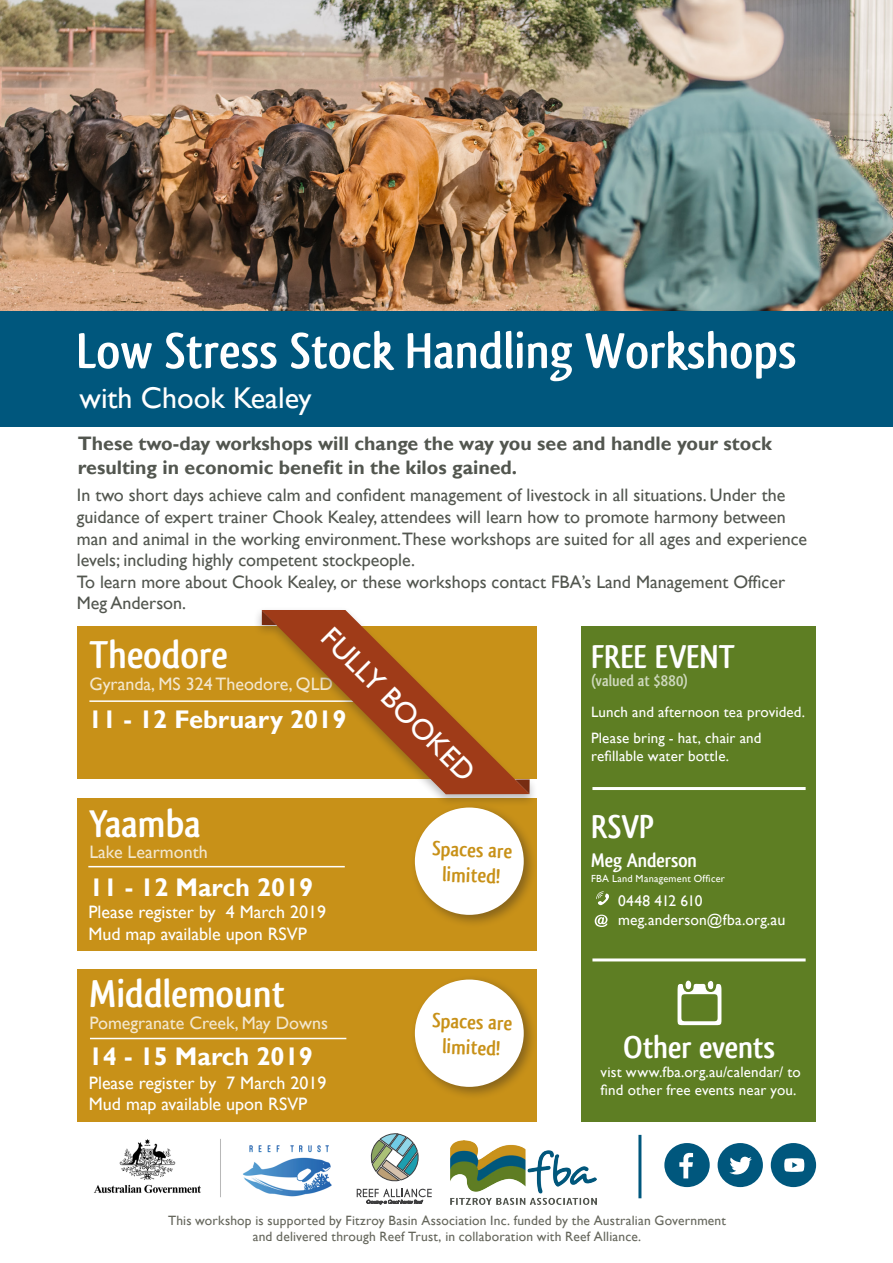
<style>
.page{position:relative;width:893px;height:1263px;background:#fff}
.page>*{position:absolute;margin:0;border:0;box-sizing:border-box;transform-origin:0 0}
.t1{font:700 52.5px "Qlassik";color:#fff}
.t2{font:700 40.5px "Qlassik";color:#fff}
.t3{font:700 34.5px "Qlassik";color:#fff}
.t4{font:700 33px "Qlassik";letter-spacing:-.01em;color:#fff}
.t5{font:30px "Gill Sans";color:#fff}
.t6{font:28.95px "Gill Sans";color:#fff}
.t7{font:700 25.5px "Gill Sans";color:#fff}
.t8{font:700 21.3px/25.7px "Qlassik";color:#c89118;text-align:center}
.t9{font:700 20.55px "Qlassik";letter-spacing:-.005em;color:#fff}
.t10{font:700 19.5px/23.4px "Gill Sans";color:#52564f}
.t11{font:18px/21.6px "Gill Sans";color:#52564f}
.t12{font:18px "Gill Sans";color:#fff}
.t13{font:18px "Gill Sans";color:#f3e7ce}
.t14{font:700 16.5px "Qlassik";letter-spacing:-.005em;color:#fff}
.t15{font:15.45px/18.8px "Gill Sans";letter-spacing:.01em;color:#fff}
.t16{font:15px/18px "Gill Sans";letter-spacing:.01em;color:#fff}
.t17{font:13.5px/16.2px "Gill Sans";letter-spacing:.015em;color:#65665c;text-align:center}
.t18{font:10.35px "Gill Sans";letter-spacing:.025em;color:#fff}
.s1{font-size:16.05px}
</style>
<div class="page">
<img style="left:0;top:0;width:893px;height:311px">
<div style="left:0;top:311px;width:893px;height:115px;background:#00577d"></div>
<img style="left:450px;top:1141px;width:146px;height:63px">
<img style="left:94px;top:1139px;width:238px;height:59px">
<svg style="left:370px;top:1133px;width:49px;height:48px"></svg>
<svg style="left:357px;top:1189px;width:75px;height:15px"></svg>
<div style="left:771px;top:1143px;width:45px;height:44px;background:#00577d;border-radius:50%"></div>
<svg style="left:784px;top:1158px;width:20px;height:14px"></svg>
<div style="left:718px;top:1143px;width:45px;height:44px;background:#00577d;border-radius:50%"></div>
<svg style="left:729px;top:1157px;width:23px;height:17px"></svg>
<div style="left:664px;top:1143px;width:46px;height:44px;background:#00577d;border-radius:50%"></div>
<svg style="left:679px;top:1153px;width:14px;height:25px"></svg>
<div style="left:581px;top:626px;width:235px;height:495px;background:#5e7e23"></div>
<div style="left:77px;top:626px;width:459px;height:152px;background:#c89118"></div>
<div style="left:77px;top:799px;width:459px;height:152px;background:#c89118"></div>
<div style="left:77px;top:969px;width:459px;height:152px;background:#c89118"></div>
<hr style="left:89px;top:700px;width:326px;height:2px;background:#fff">
<hr style="left:88px;top:866px;width:257px;height:1px;background:#fff">
<hr style="left:90px;top:1038px;width:256px;height:1px;background:#fff">
<hr style="left:592px;top:787px;width:214px;height:3px;background:#fff">
<hr style="left:592px;top:958px;width:214px;height:3px;background:#fff">
<svg style="left:595px;top:915px;width:12px;height:12px"></svg>
<svg style="left:596px;top:891px;width:13px;height:14px"></svg>
<div style="left:410px;top:803px;width:127px;height:125px;background:#231f20;opacity:.4"></div>
<div style="left:415px;top:807px;width:109px;height:108px;background:#fff;border-radius:50%"></div>
<div style="left:410px;top:975px;width:127px;height:125px;background:#231f20;opacity:.4"></div>
<div style="left:415px;top:979px;width:109px;height:108px;background:#fff;border-radius:50%"></div>
<svg style="left:677px;top:980px;width:44px;height:45px"></svg>
<hr style="left:638px;top:1135px;width:3px;height:63px;background:#00577d">
<div style="left:254px;top:606px;width:284px;height:201px;background:#231f20;opacity:.3"></div>
<svg style="left:262px;top:610px;width:268px;height:184px"></svg>
<svg style="left:262px;top:610px;width:14px;height:15px"></svg>
<p class="t1" style="left:76px;top:320px;width:722px">Low Stress Stock Handling Workshops</p>
<p class="t5" style="left:80px;top:380px;width:234px">with Chook Kealey</p>
<p class="t10" style="left:78px;top:433px;width:695px">These two-day workshops will change the way you see and handle your stock resulting in economic benefit in the kilos gained.</p>
<p class="t11" style="left:77px;top:485px;width:732px">In two short days achieve calm and confident management of livestock in all situations. Under the guidance of expert trainer Chook Kealey, attendees will learn how to promote harmony between man and animal in the working environment.These workshops are suited for all ages and experience levels; including highly competent stockpeople.<br>To learn more about Chook Kealey, or these workshops contact FBA’s Land Management Officer</p>
<p class="t11" style="left:77px;top:593px;width:111px">Meg Anderson.</p>
<p class="t6" style="left:338px;top:620px;width:205px;rotate:45deg">FULLY BOOKED</p>
<p class="t2" style="left:89px;top:631px;width:140px">Theodore</p>
<p class="t13" style="left:89px;top:674px;width:245px">Gyranda, MS 324 Theodore, QLD</p>
<p class="t7" style="left:88px;top:704px;width:260px">11 - 12 February 2019</p>
<p class="t2" style="left:89px;top:800px;width:113px">Yaamba</p>
<p class="t13" style="left:89px;top:842px;width:120px">Lake Learmonth</p>
<p class="t7" style="left:89px;top:872px;width:225px">11 - 12 March 2019</p>
<p class="t12" style="left:88px;top:902px;width:239px">Please register by 4 March 2019</p>
<p class="t12" style="left:88px;top:923px;width:220px">Mud map available upon RSVP</p>
<p class="t2" style="left:89px;top:970px;width:197px">Middlemount</p>
<p class="t13" style="left:89px;top:1012px;width:240px">Pomegranate Creek, May Downs</p>
<p class="t7" style="left:89px;top:1041px;width:225px">14 - 15 March 2019</p>
<p class="t12" style="left:89px;top:1072px;width:239px">Please register by 7 March 2019</p>
<p class="t12" style="left:89px;top:1094px;width:220px">Mud map available upon RSVP</p>
<p class="t8" style="left:433px;top:835px;width:82px;rotate:2deg">Spaces are limited!</p>
<p class="t8" style="left:433px;top:1007px;width:82px;rotate:2deg">Spaces are limited!</p>
<p class="t3" style="left:591px;top:637px;width:145px">FREE EVENT</p>
<p class="t16" style="left:591px;top:703px;width:215px">Lunch and afternoon tea provided.</p>
<p class="t16" style="left:591px;top:729px;width:172px">Please bring - hat, chair and refillable water bottle.</p>
<p class="t14" style="left:591px;top:671px;width:99px">(valued at $880)</p>
<p class="t3" style="left:591px;top:806px;width:64px">RSVP</p>
<p class="t9" style="left:591px;top:848px;width:108px">Meg Anderson</p>
<p class="t18" style="left:591px;top:872px;width:135px">FBA Land Management Officer</p>
<p class="t15" style="left:618px;top:892px;width:169px">0448 412 610 meg.anderson@fba.org.<span class="s1">au</span></p>
<p class="t4" style="left:624px;top:1028px;width:153px">Other events</p>
<p class="t16" style="left:601px;top:1063px;width:202px">vist www.fba.org.au/calendar/ to find other free events near you.</p>
<p class="t17" style="left:168px;top:1212px;width:560px">This workshop is supported by Fitzroy Basin Association Inc. funded by the Australian Government and delivered through Reef Trust, in collaboration with Reef Alliance.</p>
</div>
